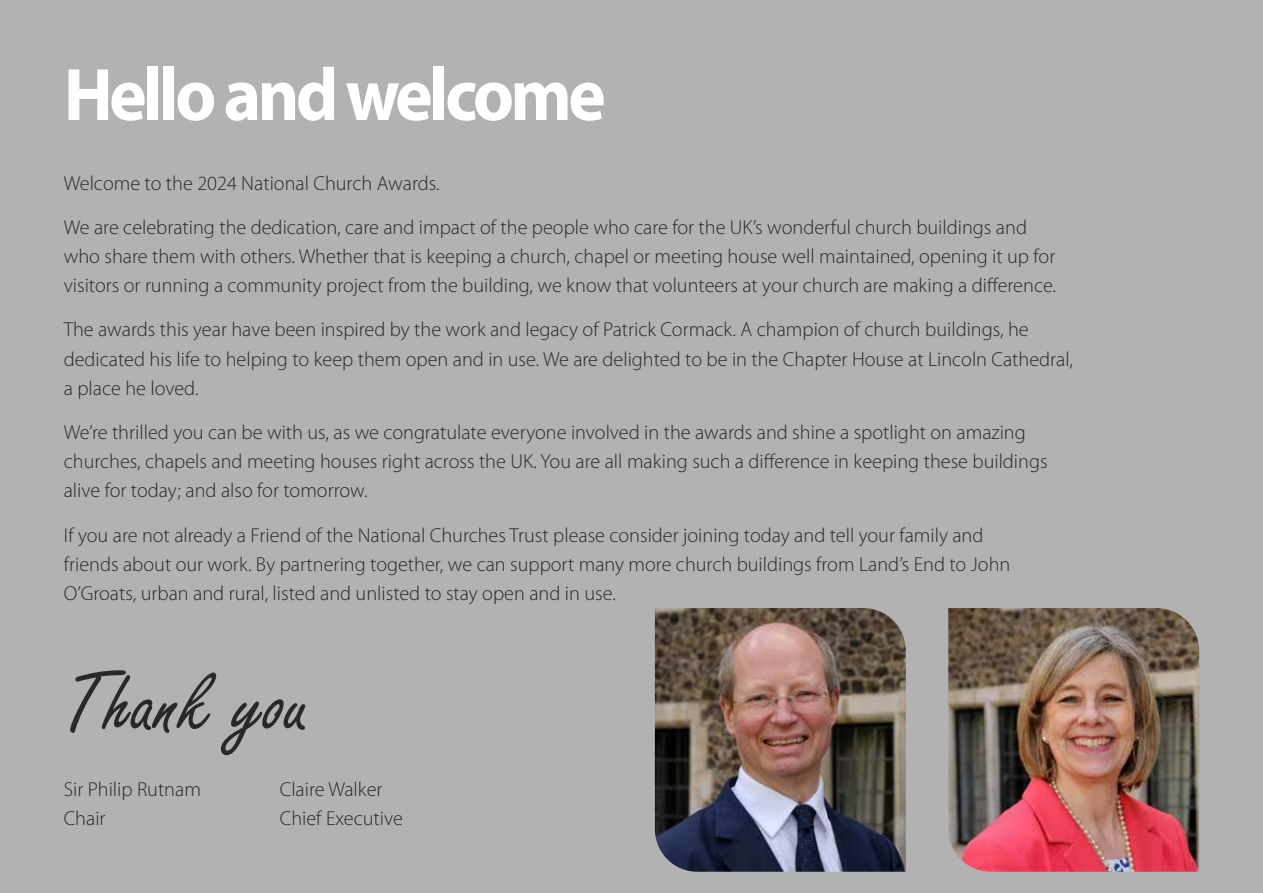
<style>
.page{position:relative;width:1263px;height:893px;background:#b2b2b2}
.page>*{position:absolute;margin:0;border:0;box-sizing:border-box;transform-origin:0 0}
.t1{font:90.75px "Freestyle Script";color:#292829}
.t2{font:700 75px "Myriad Pro";letter-spacing:-.05em;color:#fff;scale:.95 1}
.t3{font:300 20.25px/29.2px "Myriad Pro";color:#292829}
</style>
<div class="page">
<img style="left:948px;top:608px;width:251px;height:264px">
<img style="left:655px;top:608px;width:251px;height:264px">
<h2 class="t2" style="left:64px;top:46px;width:572px">Hello and welcome</h2>
<p class="t3" style="left:64px;top:161px;width:965px;line-height:44.1px">Welcome to the 2024 National Church Awards.<br>We are celebrating the dedication, care and impact of the people who care for the UK’s wonderful church buildings and</p>
<p class="t3" style="left:64px;top:241px;width:994px">who share them with others. Whether that is keeping a church, chapel or meeting house well maintained, opening it up for visitors or running a community project from the building, we know that volunteers at your church are making a difference.</p>
<p class="t3" style="left:64px;top:315px;width:1011px">The awards this year have been inspired by the work and legacy of Patrick Cormack. A champion of church buildings, he dedicated his life to helping to keep them open and in use. We are delighted to be in the Chapter House at Lincoln Cathedral, a place he loved.</p>
<p class="t3" style="left:64px;top:417px;width:985px">We’re thrilled you can be with us, as we congratulate everyone involved in the awards and shine a spotlight on amazing churches, chapels and meeting houses right across the UK. You are all making such a difference in keeping these buildings alive for today; and also for tomorrow.</p>
<p class="t3" style="left:64px;top:520px;width:948px">If you are not already a Friend of the National Churches Trust please consider joining today and tell your family and friends about our work. By partnering together, we can support many more church buildings from Land’s End to John<br>O’Groats, urban and rural, listed and unlisted to stay open and in use.</p>
<h1 class="t1" style="left:64px;top:654px;width:248px">Thank you</h1>
<p class="t3" style="left:64px;top:774px;width:139px">Sir Philip Rutnam</p>
<p class="t3" style="left:280px;top:774px;width:104px">Claire Walker</p>
<p class="t3" style="left:64px;top:803px;width:43px">Chair</p>
<p class="t3" style="left:280px;top:803px;width:125px">Chief Executive</p>
</div>
